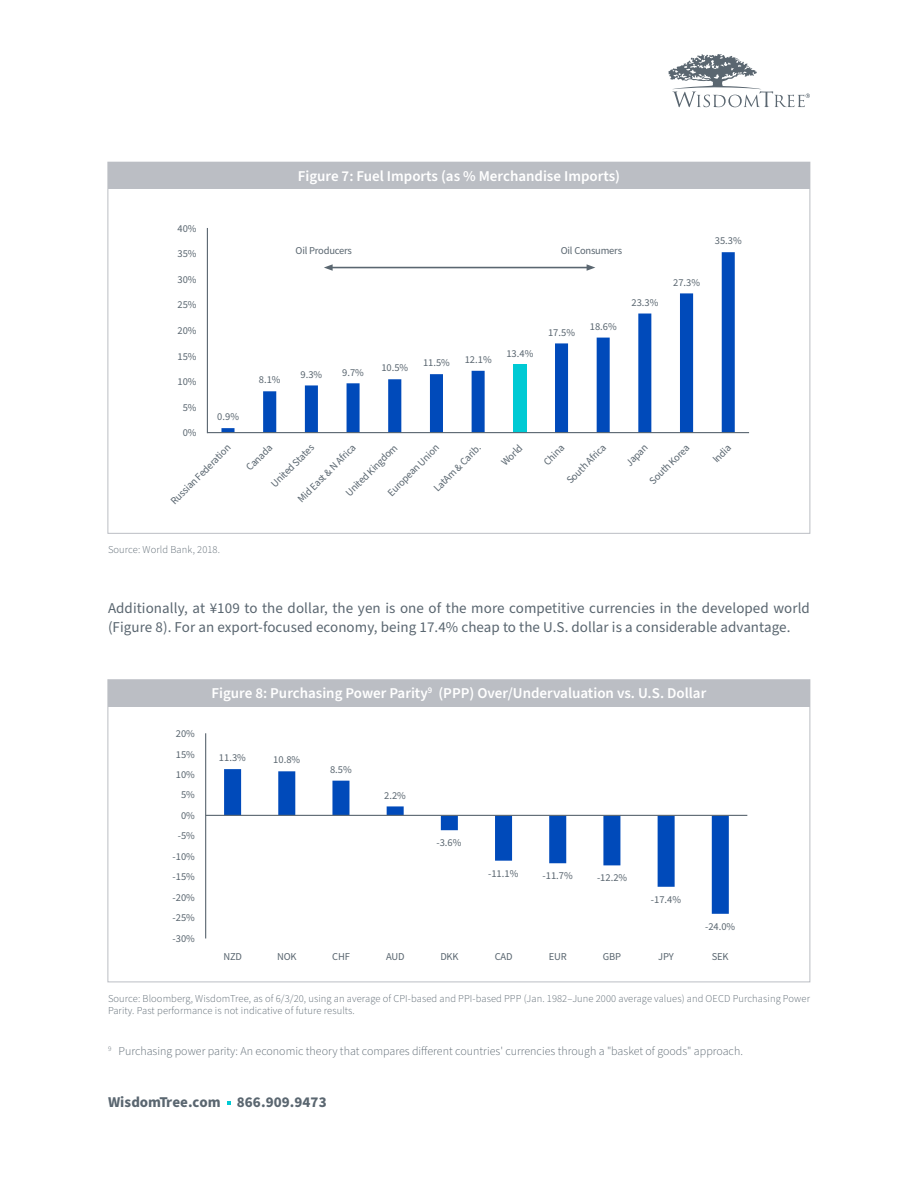
<style>
.page{position:relative;width:918px;height:1188px;background:#fff}
.page>*{position:absolute;margin:0;border:0;box-sizing:border-box;transform-origin:0 0}
.t1{font:15px/19.5px "Source Sans Pro";letter-spacing:.005em;color:#5a6670}
.t2{font:600 15px "Source Sans Pro";color:#fff}
.t3{font:700 15px "Source Sans Pro";letter-spacing:.005em;color:#5a6670}
.t4{font:300 12px "Source Sans Pro";color:#5a6670}
.t5{font:10.5px/20.4px "Source Sans Pro";letter-spacing:-.02em;color:#5a6670;text-align:center}
.t6{font:300 10.5px/12px "Source Sans Pro";letter-spacing:.01em;color:#5a6670}
</style>
<div class="page">
<svg style="left:227px;top:1102px;width:4px;height:3px"></svg>
<svg style="left:668px;top:54px;width:142px;height:54px"></svg>
<div style="left:108px;top:162px;width:702px;height:27px;background:#bbbec4"></div>
<div style="left:108px;top:680px;width:702px;height:27px;background:#bbbec4"></div>
<svg style="left:221px;top:252px;width:514px;height:180px"></svg>
<hr style="left:207px;top:228px;width:1px;height:205px;background:#5a6670">
<hr style="left:207px;top:432px;width:542px;height:1px;background:#5a6670">
<hr style="left:331px;top:267px;width:257px;height:1px;background:#5a6670">
<svg style="left:587px;top:264px;width:8px;height:7px"></svg>
<svg style="left:324px;top:264px;width:9px;height:7px"></svg>
<svg style="left:224px;top:769px;width:505px;height:145px"></svg>
<hr style="left:205px;top:733px;width:1px;height:205px;background:#5a6670">
<hr style="left:206px;top:815px;width:541px;height:1px;background:#5a6670">
<p class="t5" style="left:178px;top:218px;width:21px">40%</p>
<p class="t5" style="left:178px;top:244px;width:21px">35%</p>
<p class="t5" style="left:178px;top:270px;width:21px">30%</p>
<p class="t5" style="left:178px;top:295px;width:21px">25%</p>
<p class="t5" style="left:178px;top:321px;width:21px">20%</p>
<p class="t5" style="left:178px;top:346px;width:21px">15%</p>
<p class="t5" style="left:178px;top:372px;width:21px">10%</p>
<p class="t5" style="left:183px;top:397px;width:15px">5%</p>
<p class="t5" style="left:183px;top:423px;width:15px">0%</p>
<h1 class="t2" style="left:298px;top:166px;width:324px">Figure 7: Fuel Imports (as % Merchandise Imports)</h1>
<p class="t5" style="left:217px;top:407px;width:23px">0.9%</p>
<p class="t5" style="left:259px;top:370px;width:23px">8.1%</p>
<p class="t5" style="left:296px;top:241px;width:58px">Oil Producers</p>
<p class="t5" style="left:561px;top:241px;width:63px">Oil Consumers</p>
<p class="t5" style="left:301px;top:364px;width:23px">9.3%</p>
<p class="t5" style="left:342px;top:362px;width:23px">9.7%</p>
<p class="t5" style="left:381px;top:358px;width:28px">10.5%</p>
<p class="t5" style="left:423px;top:353px;width:28px">11.5%</p>
<p class="t5" style="left:465px;top:350px;width:28px">12.1%</p>
<p class="t5" style="left:506px;top:343px;width:28px">13.4%</p>
<p class="t5" style="left:548px;top:322px;width:28px">17.5%</p>
<p class="t5" style="left:590px;top:317px;width:28px">18.6%</p>
<p class="t5" style="left:631px;top:292px;width:28px">23.3%</p>
<p class="t5" style="left:673px;top:272px;width:28px">27.3%</p>
<p class="t5" style="left:715px;top:231px;width:28px">35.3%</p>
<p class="t5" style="left:496px;top:457px;width:27px;rotate:-45deg">World</p>
<p class="t5" style="left:538px;top:456px;width:26px;rotate:-45deg">China</p>
<p class="t5" style="left:266px;top:479px;width:58px;rotate:-45deg">United States</p>
<p class="t5" style="left:428px;top:483px;width:63px;rotate:-45deg">LatAm &amp; Carib.</p>
<p class="t5" style="left:561px;top:475px;width:52px;rotate:-45deg">South Africa</p>
<p class="t5" style="left:644px;top:476px;width:53px;rotate:-45deg">South Korea</p>
<p class="t5" style="left:292px;top:494px;width:79px;rotate:-45deg">Mid East &amp; N Africa</p>
<p class="t5" style="left:621px;top:457px;width:28px;rotate:-45deg">Japan</p>
<p class="t5" style="left:707px;top:454px;width:23px;rotate:-45deg">India</p>
<p class="t5" style="left:241px;top:462px;width:34px;rotate:-45deg">Canada</p>
<p class="t5" style="left:165px;top:496px;width:82px;rotate:-45deg">Russian Federation</p>
<p class="t5" style="left:340px;top:488px;width:70px;rotate:-45deg">United Kingdom</p>
<p class="t5" style="left:382px;top:487px;width:70px;rotate:-45deg">European Union</p>
<p class="t6" style="left:108px;top:544px;width:114px">Source: World Bank, 2018.</p>
<h1 class="t1" style="left:108px;top:599px;width:703px">Additionally, at ¥109 to the dollar, the yen is one of the more competitive currencies in the developed world (Figure 8). For an export-focused economy, being 17.4% cheap to the U.S. dollar is a considerable advantage.</h1>
<p class="t5" style="left:176px;top:724px;width:21px">20%</p>
<p class="t5" style="left:176px;top:744px;width:21px">15%</p>
<p class="t5" style="left:176px;top:765px;width:21px">10%</p>
<p class="t5" style="left:178px;top:785px;width:19px">5%<br>0% -5%</p>
<p class="t5" style="left:173px;top:846px;width:24px">-10%</p>
<p class="t5" style="left:173px;top:887px;width:24px;text-align:left">-20% -25%</p>
<p class="t5" style="left:173px;top:867px;width:24px">-15%</p>
<p class="t5" style="left:173px;top:928px;width:24px">-30%</p>
<h1 class="t2" style="left:211px;top:683px;width:496px">Figure 8: Purchasing Power Parity<sup>9</sup> (PPP) Over/Undervaluation vs. U.S. Dollar</h1>
<p class="t5" style="left:219px;top:748px;width:28px">11.3%</p>
<p class="t5" style="left:273px;top:750px;width:28px">10.8%</p>
<p class="t5" style="left:330px;top:759px;width:23px">8.5%</p>
<p class="t5" style="left:384px;top:785px;width:23px">2.2%</p>
<p class="t5" style="left:436px;top:833px;width:26px">-3.6%</p>
<p class="t5" style="left:488px;top:864px;width:32px">-11.1%</p>
<p class="t5" style="left:543px;top:866px;width:32px">-11.7%</p>
<p class="t5" style="left:597px;top:868px;width:32px">-12.2%</p>
<p class="t5" style="left:651px;top:889px;width:32px">-17.4%</p>
<p class="t5" style="left:705px;top:916px;width:32px">-24.0%</p>
<p class="t5" style="left:224px;top:947px;width:20px">NZD</p>
<p class="t5" style="left:277px;top:947px;width:21px">NOK</p>
<p class="t5" style="left:332px;top:947px;width:19px">CHF</p>
<p class="t5" style="left:386px;top:947px;width:20px">AUD</p>
<p class="t5" style="left:440px;top:947px;width:20px">DKK</p>
<p class="t5" style="left:495px;top:947px;width:19px">CAD</p>
<p class="t5" style="left:549px;top:947px;width:19px">EUR</p>
<p class="t5" style="left:603px;top:947px;width:20px">GBP</p>
<p class="t5" style="left:658px;top:947px;width:17px">JPY</p>
<p class="t5" style="left:712px;top:947px;width:18px">SEK</p>
<p class="t6" style="left:108px;top:993px;width:704px">Source: Bloomberg, WisdomTree, as of 6/3/20, using an average of CPI-based and PPI-based PPP (Jan. 1982–June 2000 average values) and OECD Purchasing Power<br>Parity. Past performance is not indicative of future results.</p>
<p class="t4" style="left:108px;top:1043px;width:636px"><sup>9</sup> Purchasing power parity: An economic theory that compares different countries' currencies through a "basket of goods" approach.</p>
<h1 class="t3" style="left:108px;top:1091px;width:220px">WisdomTree.com 866.909.9473</h1>
</div>
